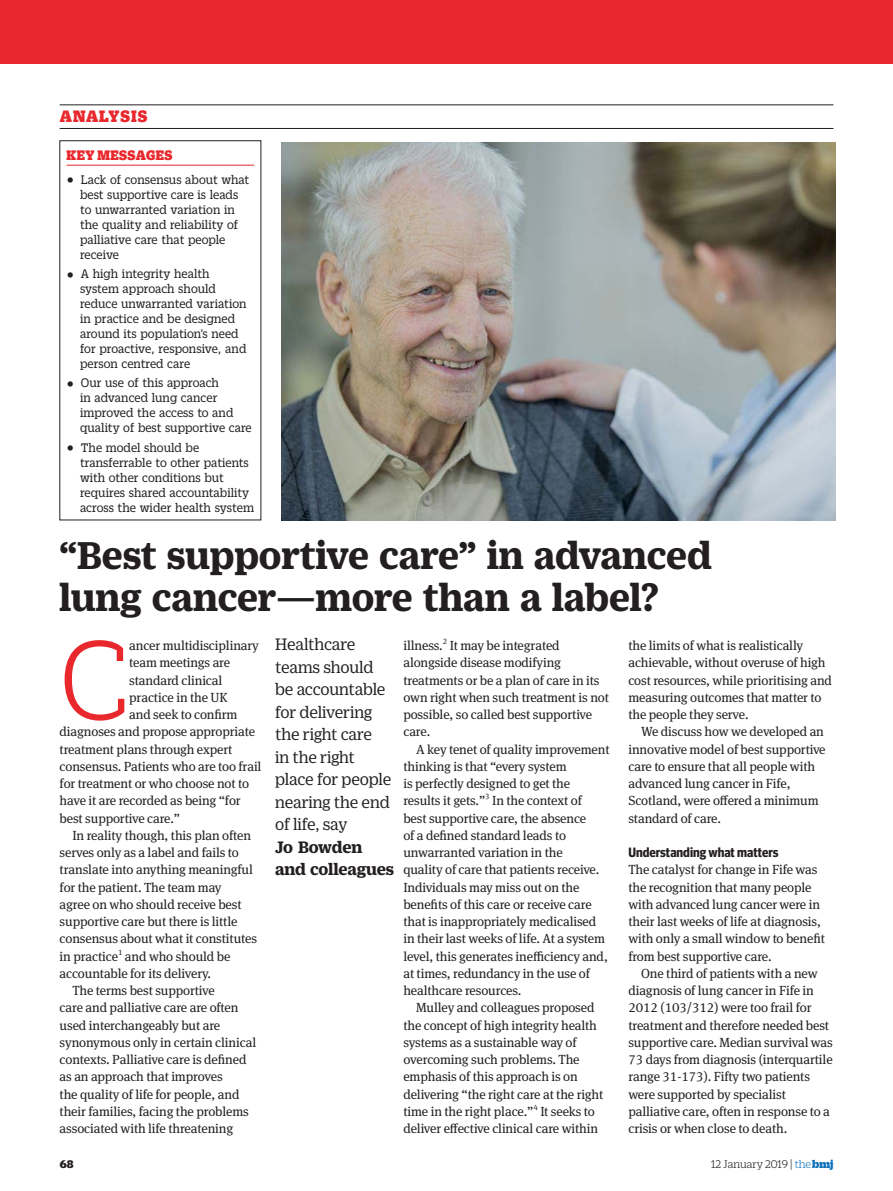
<style>
.page{position:relative;width:893px;height:1191px;background:#fff}
.page>*{position:absolute;margin:0;border:0;box-sizing:border-box;transform-origin:0 0}
.BODY_DROP_CAP{font:300 121.2px "Duplicate Slab";color:#e9282d}
.COMMENT_HEAD_28{font:700 42px/42px "Duplicate Ionic";letter-spacing:-.01em;color:#231f20;scale:.95 1}
.INTRO_12{font:18px/22.5px "Duplicate Ionic";letter-spacing:-.01em;color:#231f20;scale:.95 1}
.MINI_STRAP{font:900 18px "Duplicate Slab";letter-spacing:.06em;color:#e9282d}
.INFO_BOX_HEAD{font:900 15px "Duplicate Slab";letter-spacing:.03em;color:#e9282d}
.t1{font:13.5px/15px "Duplicate Slab";color:#231f20;scale:.94 1}
.SUBHEAD_CROSSHEAD{font:700 13.5px "Meta Headline OT";color:#231f20}
.BODY_INDENT{font:13.2px/17.2px "Meta Serif Pro";letter-spacing:-.01em;color:#231f20}
.BODY_DROP_CAP-2{font:13.2px "Meta Serif Pro";letter-spacing:-.01em;color:#231f20}
.BODY{font:13.2px/17.2px "Meta Serif Pro";letter-spacing:-.01em;color:#231f20}
.t2{font:300 12px "Duplicate Slab";color:#231f20}
.t3{font:900 12px "Duplicate Slab";color:#231f20}
.BODY_INDENT-2{font:7.95px "Meta Serif Pro";color:#231f20}
.s1{font-family:"Meta Serif Pro";font-size:15px}
.s2{font-weight:700}
.s3{font-family:"Meta Headline OT"}
.s4{color:#0970b9}
.s5{font-weight:900;color:#0970b9}
</style>
<div class="page">
<div style="left:0;top:0;width:893px;height:64px;background:#e9282d"></div>
<hr style="left:60px;top:105px;width:773px;height:1px;background:#231f20">
<hr style="left:60px;top:128px;width:773px;height:1px;background:#231f20">
<hr style="left:67px;top:165px;width:187px;height:1px;background:#e9282d">
<img style="left:282px;top:142px;width:553px;height:378px">
<p class="MINI_STRAP" style="left:60px;top:104px;width:89px">ANALYSIS</p>
<p class="INFO_BOX_HEAD" style="left:67px;top:145px;width:107px">KEY MESSAGES</p>
<p class="t1" style="left:80px;top:171px;width:182px;text-indent:-14px"><span class="s1">•</span> Lack of consensus about what best supportive care is leads to unwarranted variation in the quality and reliability of palliative care that people receive</p>
<p class="t1" style="left:80px;top:265px;width:179px;text-indent:-14px"><span class="s1">•</span> A high integrity health system approach should reduce unwarranted variation in practice and be designed around its population’s need for proactive, responsive, and person centred care</p>
<p class="t1" style="left:80px;top:374px;width:184px;text-indent:-14px"><span class="s1">•</span> Our use of this approach<br>in advanced lung cancer improved the access to and quality of best supportive care</p>
<p class="t1" style="left:80px;top:439px;width:187px;text-indent:-14px"><span class="s1">•</span> The model should be transferrable to other patients with other conditions but requires shared accountability across the wider health system</p>
<p class="COMMENT_HEAD_28" style="left:59px;top:530px;width:689px">“Best supportive care” in advanced lung cancer—more than a label?</p>
<p class="INTRO_12" style="left:275px;top:631px;width:127px">Healthcare teams should be accountable for delivering the right care<br>in the right place for people nearing the end of life, say<br><span class="s2">Jo Bowden and colleagues</span></p>
<p class="BODY_INDENT" style="left:403px;top:636px;width:207px">illness.<sup>2</sup> It may be integrated alongside disease modifying treatments or be a plan of care in its own right when such treatment is not possible, so called best supportive care.</p>
<p class="BODY_INDENT" style="left:403px;top:739px;width:208px;text-indent:13px">A key tenet of quality improvement thinking is that “every system<br>is perfectly designed to get the results it gets.”<sup>3</sup> In the context of<br>best supportive care, the absence<br>of a defined standard leads to unwarranted variation in the<br>quality of care that patients receive.<br>Individuals may miss out on the benefits of this care or receive care that is inappropriately medicalised in their last weeks of life. At a system level, this generates inefficiency and, at times, redundancy in the use of healthcare resources.</p>
<p class="BODY_INDENT" style="left:403px;top:998px;width:201px;text-indent:13px">Mulley and colleagues proposed the concept of high integrity health systems as a sustainable way of overcoming such problems. The emphasis of this approach is on delivering “the right care at the right time in the right place.”</p>
<p class="BODY_DROP_CAP" style="left:60px;top:605px;width:72px">C</p>
<p class="BODY_DROP_CAP-2" style="left:129px;top:636px;width:131px">ancer multidisciplinary</p>
<p class="BODY_INDENT" style="left:628px;top:636px;width:205px">the limits of what is realistically achievable, without overuse of high cost resources, while prioritising and measuring outcomes that matter to the people they serve.</p>
<p class="BODY_INDENT" style="left:628px;top:722px;width:199px;text-indent:13px">We discuss how we developed an innovative model of best supportive care to ensure that all people with advanced lung cancer in Fife,<br>Scotland, were offered a minimum standard of care.</p>
<p class="SUBHEAD_CROSSHEAD" style="left:628px;top:844px;width:152px">Understanding what matters</p>
<p class="BODY" style="left:628px;top:860px;width:198px">The catalyst for change in Fife was the recognition that many people with advanced lung cancer were in their last weeks of life at diagnosis, with only a small window to benefit from best supportive care.</p>
<p class="BODY_INDENT" style="left:628px;top:964px;width:206px;text-indent:13px">One third of patients with a new diagnosis of lung cancer in Fife in 2012 (103/312) were too frail for treatment and therefore needed best supportive care. Median survival was 73 days from diagnosis (interquartile range 31-173). Fifty two patients were supported by specialist palliative care, often in response to a crisis or when close to death.</p>
<p class="BODY_DROP_CAP-2" style="left:129px;top:653px;width:103px">team meetings are</p>
<p class="BODY_DROP_CAP-2" style="left:129px;top:670px;width:95px">standard clinical</p>
<p class="BODY_DROP_CAP-2" style="left:129px;top:687px;width:100px">practice in the UK</p>
<p class="BODY_DROP_CAP-2" style="left:129px;top:705px;width:110px">and seek to confirm</p>
<p class="BODY_DROP_CAP-2" style="left:60px;top:722px;width:197px">diagnoses and propose appropriate</p>
<p class="BODY_DROP_CAP-2" style="left:60px;top:739px;width:174px">treatment plans through expert</p>
<p class="BODY_DROP_CAP-2" style="left:60px;top:756px;width:203px">consensus. Patients who are too frail</p>
<p class="BODY_DROP_CAP-2" style="left:60px;top:774px;width:191px">for treatment or who choose not to</p>
<p class="BODY_DROP_CAP-2" style="left:60px;top:791px;width:183px">have it are recorded as being “for</p>
<p class="BODY_DROP_CAP-2" style="left:60px;top:808px;width:122px">best supportive care.”</p>
<p class="BODY_INDENT" style="left:60px;top:826px;width:199px;text-indent:13px">In reality though, this plan often serves only as a label and fails to translate into anything meaningful for the patient. The team may<br>agree on who should receive best supportive care but there is little consensus about what it constitutes in practice</p>
<p class="BODY_INDENT-2" style="left:118px;top:946px;width:6px">1</p>
<p class="BODY_INDENT" style="left:60px;top:946px;width:172px;text-indent:65px">and who should be accountable for its delivery.</p>
<p class="BODY_INDENT" style="left:60px;top:981px;width:198px;text-indent:13px">The terms best supportive<br>care and palliative care are often used interchangeably but are synonymous only in certain clinical contexts. Palliative care is defined as an approach that improves<br>the quality of life for people, and their families, facing the problems associated with life threatening</p>
<p class="BODY_INDENT-2" style="left:533px;top:1101px;width:6px">4</p>
<p class="BODY_INDENT" style="left:403px;top:1102px;width:196px;text-align:right">It seeks to<br>deliver effective clinical care within</p>
<p class="t3" style="left:60px;top:1155px;width:16px">68</p>
<p class="t2" style="left:711px;top:1156px;width:124px">12 January 2019 <span class="s3">|</span> <span class="s4">the</span> <span class="s5">bmj</span></p>
</div>
